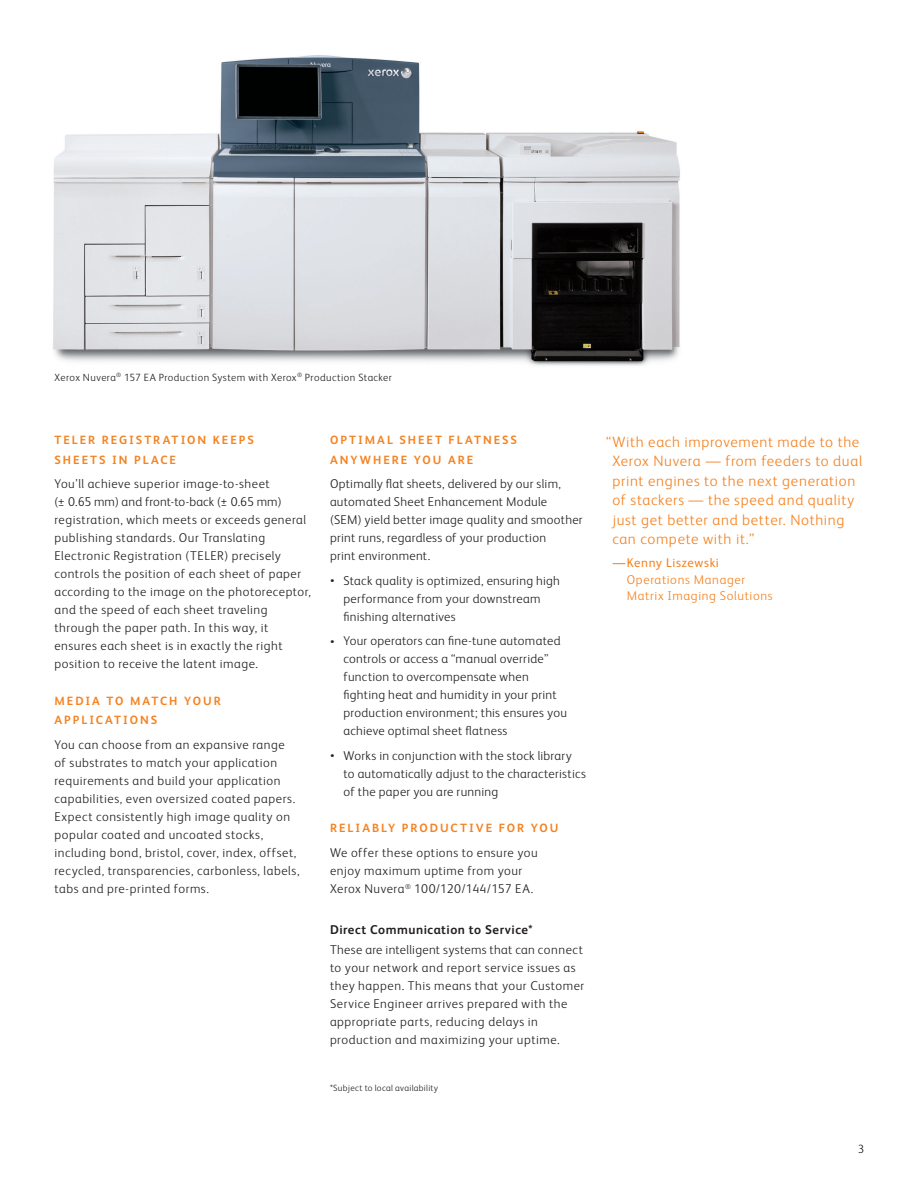
<style>
.page{position:relative;width:918px;height:1188px;background:#fff}
.page>*{position:absolute;margin:0;border:0;box-sizing:border-box;transform-origin:0 0}
.Callout{font:300 15px/19.5px "Xerox Sans";letter-spacing:.045em;color:#f58220}
.Body_Text_8_5_12{font:300 12.75px/18px "Xerox Sans";letter-spacing:.035em;color:#231f20}
.Callout-2{font:300 12.75px/16.5px "Xerox Sans";letter-spacing:.055em;color:#f58220}
.Body_Subheading___Le{font:700 12.75px "Xerox Sans";letter-spacing:.04em;color:#231f20}
.Body_Subhead{font:700 12px/19.5px "Xerox Sans";letter-spacing:.165em;color:#f58220}
.t1{font:300 12px "Xerox Sans";color:#231f20}
.Body_Text_7_10{font:300 10.5px "Xerox Sans";letter-spacing:.04em;color:#231f20}
.body_text{font:300 9px "Xerox Sans";letter-spacing:.03em;color:#231f20}
.s1{font-size:9px}
.s2{font-weight:400}
</style>
<div class="page">
<img style="left:53px;top:55px;width:627px;height:311px">
<p class="Body_Text_7_10" style="left:54px;top:370px;width:339px">Xerox Nuvera<sup>®</sup> 157 EA Production System with Xerox<sup>®</sup> Production Stacker</p>
<p class="Body_Subhead" style="left:54px;top:430px;width:201px">TELER REGISTRATION KEEPS<br>SHEETS IN PLACE</p>
<p class="Body_Text_8_5_12" style="left:54px;top:474px;width:258px">You’ll achieve superior image-to-sheet<br>(± 0.65 mm) and front-to-back (± 0.65 mm) registration, which meets or exceeds general publishing standards. Our Translating Electronic Registration (TELER) precisely controls the position of each sheet of paper according to the image on the photoreceptor, and the speed of each sheet traveling through the paper path. In this way, it ensures each sheet is in exactly the right position to receive the latent image.</p>
<p class="Body_Subhead" style="left:54px;top:691px;width:168px">MEDIA TO MATCH YOUR<br>APPLICATIONS</p>
<p class="Body_Text_8_5_12" style="left:54px;top:735px;width:247px">You can choose from an expansive range<br>of substrates to match your application requirements and build your application capabilities, even oversized coated papers.<br>Expect consistently high image quality on popular coated and uncoated stocks, including bond, bristol, cover, index, offset, recycled, transparencies, carbonless, labels, tabs and pre-printed forms.</p>
<p class="Body_Subhead" style="left:330px;top:430px;width:189px">OPTIMAL SHEET FLATNESS<br>ANYWHERE YOU ARE</p>
<p class="Body_Text_8_5_12" style="left:330px;top:474px;width:254px">Optimally flat sheets, delivered by our slim, automated Sheet Enhancement Module<br>(SEM) yield better image quality and smoother print runs, regardless of your production<br>print environment.</p>
<p class="Body_Text_8_5_12" style="left:344px;top:571px;width:218px;text-indent:-14px"><span class="s1">•</span> Stack quality is optimized, ensuring high performance from your downstream finishing alternatives</p>
<p class="Body_Text_8_5_12" style="left:344px;top:631px;width:225px;text-indent:-14px"><span class="s1">•</span> Your operators can fine-tune automated controls or access a “manual override” function to overcompensate when fighting heat and humidity in your print production environment; this ensures you achieve optimal sheet flatness</p>
<p class="Body_Text_8_5_12" style="left:344px;top:746px;width:244px;text-indent:-14px"><span class="s1">•</span> Works in conjunction with the stock library to automatically adjust to the characteristics of the paper you are running</p>
<p class="Body_Subhead" style="left:330px;top:818px;width:230px">RELIABLY PRODUCTIVE FOR YOU</p>
<p class="Body_Text_8_5_12" style="left:330px;top:843px;width:209px">We offer these options to ensure you enjoy maximum uptime from your<br>Xerox Nuvera<sup>®</sup> 100/120/144/157 EA.</p>
<p class="Body_Subheading___Le" style="left:330px;top:920px;width:204px">Direct Communication to Service*</p>
<p class="Body_Text_8_5_12" style="left:330px;top:940px;width:256px">These are intelligent systems that can connect to your network and report service issues as they happen. This means that your Customer Service Engineer arrives prepared with the appropriate parts, reducing delays in production and maximizing your uptime.</p>
<p class="body_text" style="left:330px;top:1082px;width:110px">*Subject to local availability</p>
<p class="Callout" style="left:612px;top:431px;width:251px;text-indent:-6px">“With each improvement made to the<br>Xerox Nuvera — from feeders to dual print engines to the next generation of stackers — the speed and quality just get better and better. Nothing can compete with it.”</p>
<p class="Callout-2" style="left:627px;top:554px;width:148px;text-indent:-14px"><span class="s2">—Kenny Liszewski<br></span>Operations Manager<br>Matrix Imaging Solutions</p>
<p class="t1" style="left:858px;top:1141px;width:8px">3</p>
</div>
